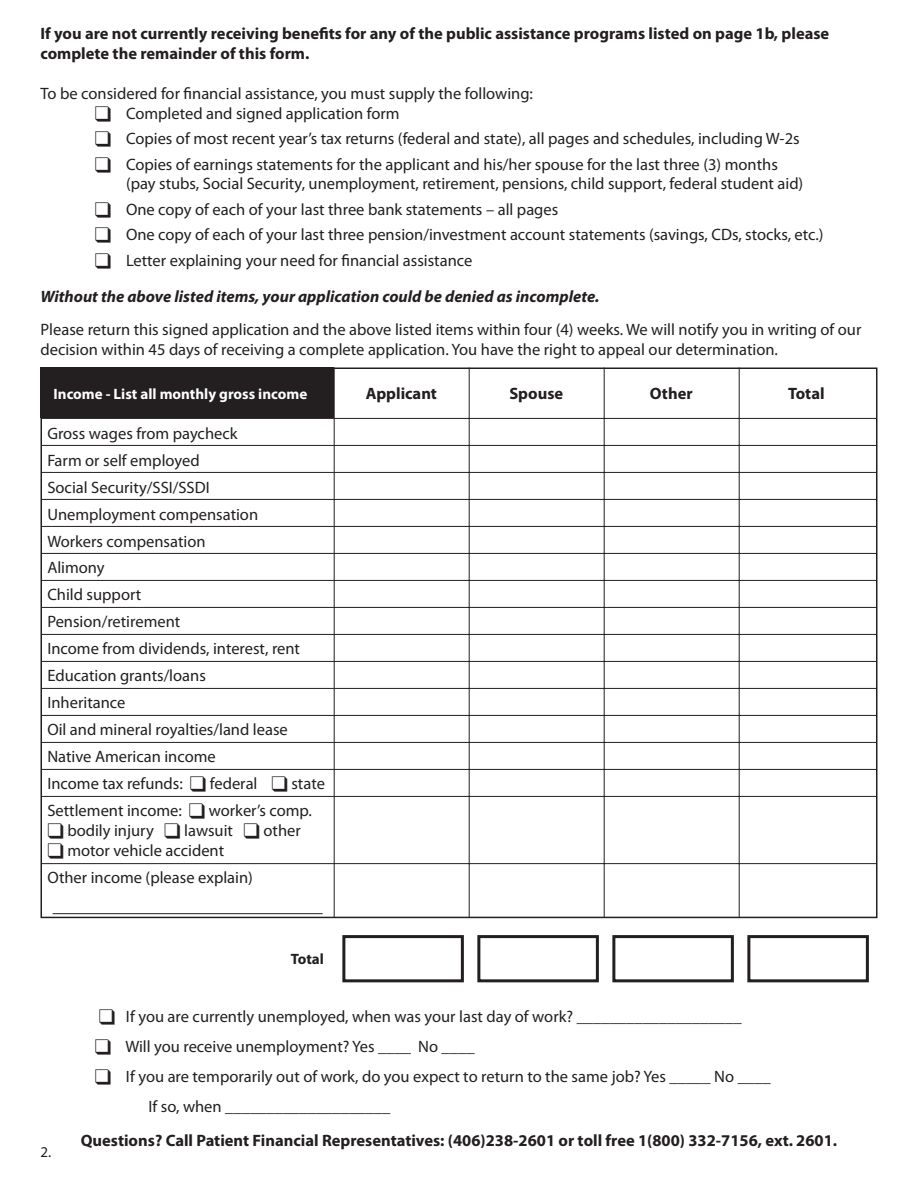
<style>
.page{position:relative;width:918px;height:1188px;background:#fff}
.page>*{position:absolute;margin:0;border:0;box-sizing:border-box;transform-origin:0 0}
.t1{font:16.5px/27px "Myriad Pro";color:#231f20}
.t2{font:700 16.5px/19.8px "Myriad Pro";color:#231f20}
.t3{font:italic 700 16.5px "Myriad Pro";color:#231f20}
.t4{font:700 15px "Myriad Pro";color:#fff}
.t5{font:700 15px "Myriad Pro";color:#231f20}
.t6{font:15px "Myriad Pro";color:#231f20}
</style>
<div class="page">
<div style="left:40px;top:368px;width:294px;height:50px;background:#231f20"></div>
<hr style="left:334px;top:368px;width:1px;height:550px;background:#231f20">
<hr style="left:41px;top:418px;width:835px;height:1px;background:#231f20">
<hr style="left:41px;top:445px;width:835px;height:1px;background:#231f20">
<hr style="left:41px;top:472px;width:835px;height:1px;background:#231f20">
<hr style="left:41px;top:499px;width:835px;height:1px;background:#231f20">
<hr style="left:41px;top:526px;width:835px;height:1px;background:#231f20">
<hr style="left:41px;top:553px;width:835px;height:1px;background:#231f20">
<hr style="left:41px;top:580px;width:835px;height:1px;background:#231f20">
<hr style="left:41px;top:607px;width:835px;height:1px;background:#231f20">
<hr style="left:41px;top:634px;width:835px;height:1px;background:#231f20">
<hr style="left:41px;top:661px;width:835px;height:1px;background:#231f20">
<hr style="left:41px;top:688px;width:835px;height:1px;background:#231f20">
<hr style="left:41px;top:715px;width:835px;height:1px;background:#231f20">
<hr style="left:41px;top:742px;width:835px;height:1px;background:#231f20">
<hr style="left:41px;top:769px;width:835px;height:1px;background:#231f20">
<hr style="left:41px;top:796px;width:835px;height:1px;background:#231f20">
<hr style="left:41px;top:863px;width:835px;height:1px;background:#231f20">
<hr style="left:53px;top:913px;width:270px;height:1px;background:#231f20">
<hr style="left:469px;top:368px;width:1px;height:550px;background:#231f20">
<hr style="left:604px;top:368px;width:1px;height:550px;background:#231f20">
<hr style="left:739px;top:368px;width:1px;height:550px;background:#231f20">
<div style="left:342px;top:935px;width:122px;height:47px;border:3px solid #231f20"></div>
<div style="left:477px;top:935px;width:122px;height:47px;border:3px solid #231f20"></div>
<div style="left:612px;top:935px;width:122px;height:47px;border:3px solid #231f20"></div>
<div style="left:747px;top:935px;width:122px;height:47px;border:3px solid #231f20"></div>
<p class="t2" style="left:40px;top:25px;width:790px">If you are not currently receiving benefits for any of the public assistance programs listed on page 1b, please complete the remainder of this form.</p>
<p class="t1" style="left:126px;top:85px;width:409px;line-height:19.8px;text-indent:-86px">To be considered for financial assistance, you must supply the following:<br>Completed and signed application form</p>
<p class="t1" style="left:126px;top:127px;width:675px;line-height:25.5px">Copies of most recent year’s tax returns (federal and state), all pages and schedules, including W-2s<br>Copies of earnings statements for the applicant and his/her spouse for the last three (3) months</p>
<p class="t1" style="left:126px;top:172px;width:699px;line-height:25.5px">(pay stubs, Social Security, unemployment, retirement, pensions, child support, federal student aid)<br>One copy of each of your last three bank statements – all pages<br>One copy of each of your last three pension/investment account statements (savings, CDs, stocks, etc.)<br>Letter explaining your need for financial assistance</p>
<p class="t3" style="left:40px;top:290px;width:561px">Without the above listed items, your application could be denied as incomplete.</p>
<p class="t1" style="left:40px;top:321px;width:822px;line-height:19.8px">Please return this signed application and the above listed items within four (4) weeks. We will notify you in writing of our decision within 45 days of receiving a complete application. You have the right to appeal our determination.</p>
<p class="t4" style="left:54px;top:388px;width:255px">Income - List all monthly gross income</p>
<p class="t1" style="left:47px;top:421px;width:254px">Gross wages from paycheck<br>Farm or self employed<br>Social Security/SSI/SSDI<br>Unemployment compensation<br>Workers compensation<br>Alimony<br>Child support<br>Pension/retirement<br>Income from dividends, interest, rent<br>Education grants/loans<br>Inheritance<br>Oil and mineral royalties/land lease<br>Native American income<br>Income tax refunds:</p>
<p class="t1" style="left:210px;top:772px;width:49px">federal</p>
<p class="t1" style="left:291px;top:772px;width:35px">state</p>
<p class="t1" style="left:47px;top:799px;width:136px">Settlement income:</p>
<p class="t1" style="left:209px;top:799px;width:105px">worker’s comp.</p>
<p class="t1" style="left:67px;top:819px;width:88px">bodily injury</p>
<p class="t1" style="left:184px;top:819px;width:50px">lawsuit</p>
<p class="t1" style="left:264px;top:819px;width:39px">other</p>
<p class="t1" style="left:47px;top:838px;width:207px;text-align:center">motor vehicle accident<br>Other income (please explain)</p>
<p class="t5" style="left:291px;top:954px;width:35px">Total</p>
<p class="t2" style="left:366px;top:385px;width:73px">Applicant</p>
<p class="t2" style="left:509px;top:385px;width:55px">Spouse</p>
<p class="t2" style="left:650px;top:385px;width:44px">Other</p>
<p class="t2" style="left:788px;top:385px;width:38px">Total</p>
<p class="t6" style="left:40px;top:1146px;width:12px">2.</p>
<p class="t1" style="left:126px;top:1005px;width:617px">If you are currently unemployed, when was your last day of work? ____________________</p>
<p class="t1" style="left:125px;top:1035px;width:351px">Will you receive unemployment? Yes ____ No ____</p>
<p class="t1" style="left:126px;top:1065px;width:646px">If you are temporarily out of work, do you expect to return to the same job? Yes _____ No ____</p>
<p class="t1" style="left:148px;top:1095px;width:243px">If so, when ____________________</p>
<p class="t2" style="left:81px;top:1132px;width:758px">Questions? Call Patient Financial Representatives: (406)238-2601 or toll free 1(800) 332-7156, ext. 2601.</p>
</div>
